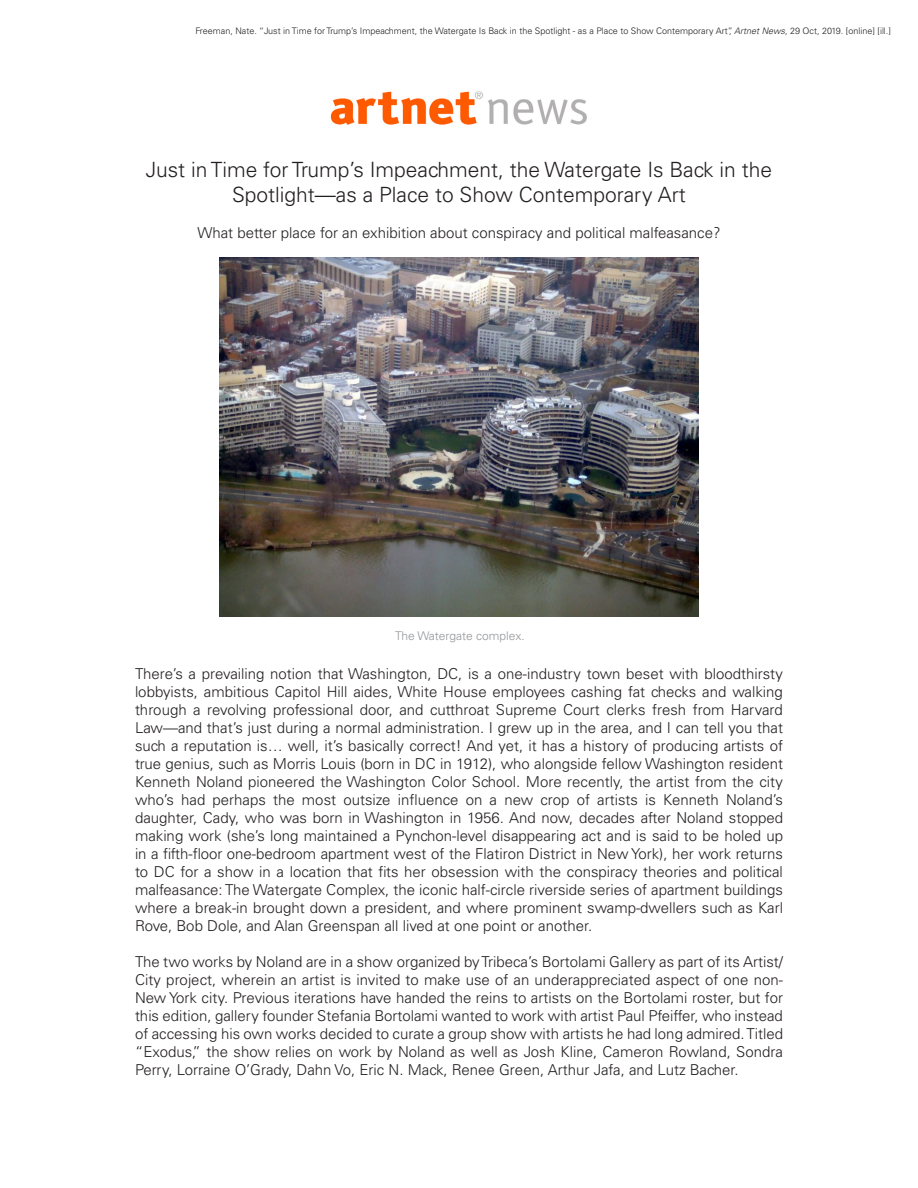
<style>
.page{position:relative;width:918px;height:1188px;background:#fff}
.page>*{position:absolute;margin:0;border:0;box-sizing:border-box;transform-origin:0 0}
.t1{font:300 21px/25.2px "Univers LT Std";color:#231f20;text-align:center}
.t2{font:300 15px/18px "Univers LT Std";color:#231f20;text-align:justify}
.t3{font:300 12px "Univers LT Std";color:#939598}
.t4{font:300 9px "Univers LT Std";color:#231f20}
.s1{font-style:italic}
</style>
<div class="page">
<img style="left:330px;top:91px;width:257px;height:34px">
<img style="left:220px;top:258px;width:478px;height:359px">
<p class="t4" style="left:195px;top:25px;width:697px">Freeman, Nate. “Just in Time for Trump’s Impeachment, the Watergate Is Back in the Spotlight - as a Place to Show Contemporary Art”, <span class="s1">Artnet News</span>, 29 Oct, 2019. [online] [ill.]</p>
<p class="t1" style="left:146px;top:157px;width:628px">Just in Time for Trump’s Impeachment, the Watergate Is Back in the<br>Spotlight—as a Place to Show Contemporary Art</p>
<p class="t2" style="left:197px;top:224px;width:525px">What better place for an exhibition about conspiracy and political malfeasance?</p>
<p class="t3" style="left:395px;top:628px;width:131px">The Watergate complex.</p>
<p class="t2" style="left:135px;top:664px;width:650px">There’s a prevailing notion that Washington, DC, is a one-industry town beset with bloodthirsty lobbyists, ambitious Capitol Hill aides, White House employees cashing fat checks and walking through a revolving professional door, and cutthroat Supreme Court clerks fresh from Harvard Law—and that’s just during a normal administration. I grew up in the area, and I can tell you that such a reputation is… well, it’s basically correct! And yet, it has a history of producing artists of true genius, such as Morris Louis (born in DC in 1912), who alongside fellow Washington resident Kenneth Noland pioneered the Washington Color School. More recently, the artist from the city who’s had perhaps the most outsize influence on a new crop of artists is Kenneth Noland’s daughter, Cady, who was born in Washington in 1956. And now, decades after Noland stopped making work (she’s long maintained a Pynchon-level disappearing act and is said to be holed up in a fifth-floor one-bedroom apartment west of the Flatiron District in New York), her work returns to DC for a show in a location that fits her obsession with the conspiracy theories and political malfeasance: The Watergate Complex, the iconic half-circle riverside series of apartment buildings where a break-in brought down a president, and where prominent swamp-dwellers such as Karl Rove, Bob Dole, and Alan Greenspan all lived at one point or another.</p>
<p class="t2" style="left:135px;top:952px;width:650px">The two works by Noland are in a show organized by Tribeca’s Bortolami Gallery as part of its Artist/ City project, wherein an artist is invited to make use of an underappreciated aspect of one non-New York city. Previous iterations have handed the reins to artists on the Bortolami roster, but for this edition, gallery founder Stefania Bortolami wanted to work with artist Paul Pfeiffer, who instead of accessing his own works decided to curate a group show with artists he had long admired. Titled “Exodus,” the show relies on work by Noland as well as Josh Kline, Cameron Rowland, Sondra Perry, Lorraine O’Grady, Dahn Vo, Eric N. Mack, Renee Green, Arthur Jafa, and Lutz Bacher.</p>
</div>
